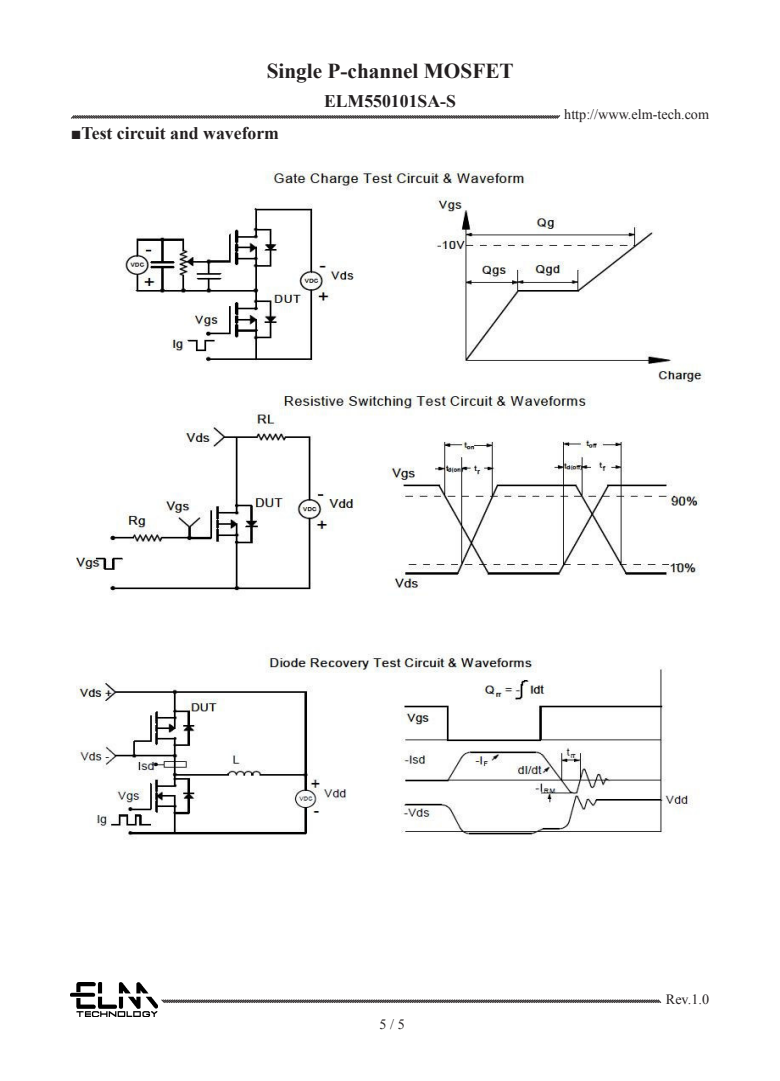
<style>
.page{position:relative;width:780px;height:1081px;background:#fff}
.page>*{position:absolute;margin:0;border:0;box-sizing:border-box;transform-origin:0 0}
.t1{font:700 21.25px "Times New Roman";color:#231f20}
.t2{font:700 17.75px "Times New Roman";color:#231f20}
.t3{font:14.12px "Times New Roman";color:#231f20}
</style>
<div class="page">
<svg style="left:71px;top:115px;width:490px;height:4px;background:#777475"></svg>
<svg style="left:161px;top:999px;width:501px;height:4px;background:#777576"></svg>
<img style="left:71px;top:982px;width:86px;height:34px">
<img style="left:76px;top:172px;width:628px;height:665px">
<p class="t1" style="left:267px;top:56px;width:248px">Single P-channel MOSFET</p>
<p class="t2" style="left:71px;top:121px;width:210px">■Test circuit and waveform</p>
<p class="t2" style="left:324px;top:89px;width:133px">ELM550101SA-S</p>
<p class="t3" style="left:564px;top:105px;width:146px">http://www.elm-tech.com</p>
<p class="t3" style="left:379px;top:1014px;width:27px">5 / 5</p>
<p class="t3" style="left:666px;top:990px;width:45px">Rev.1.0</p>
</div>
